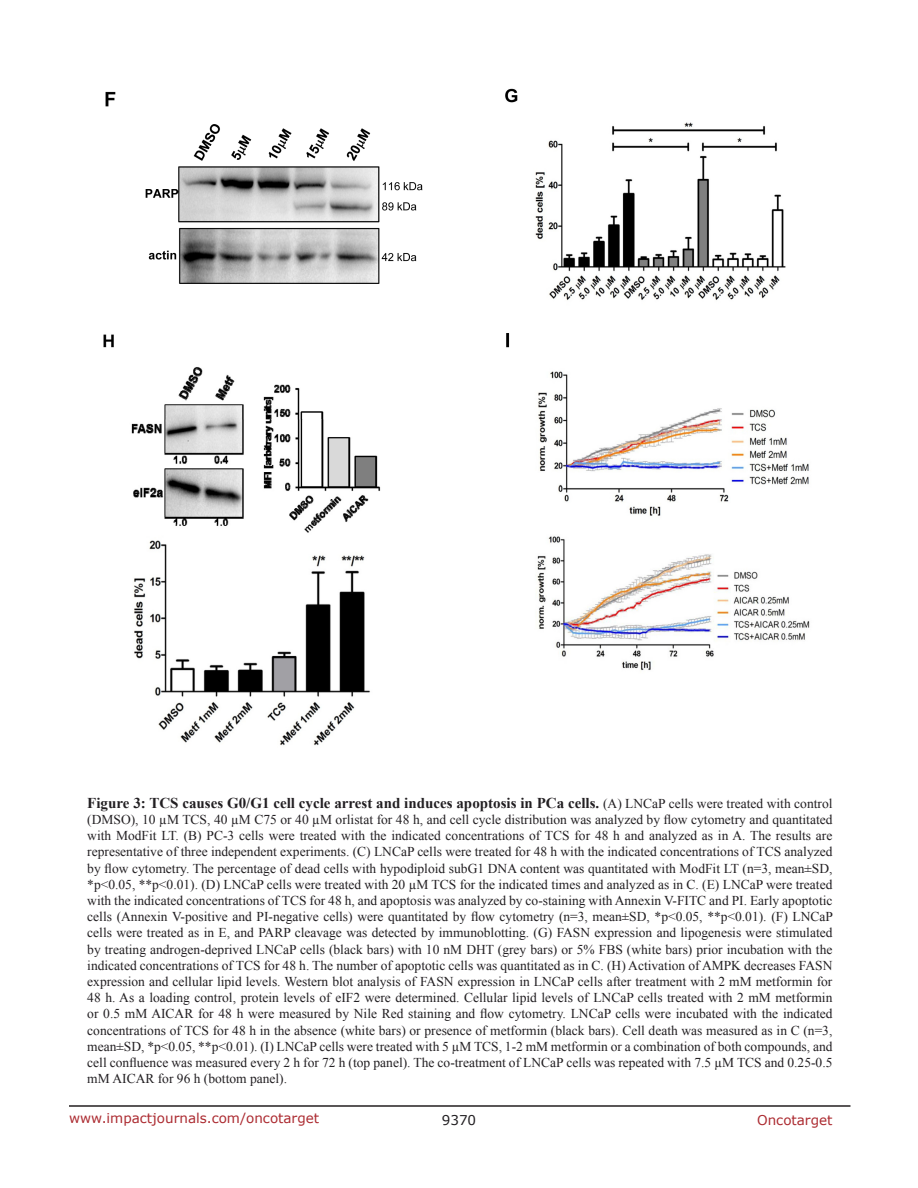
<style>
.page{position:relative;width:918px;height:1188px;background:#fff}
.page>*{position:absolute;margin:0;border:0;box-sizing:border-box;transform-origin:0 0}
.FigureText{font:700 15px "Times New Roman";color:#221f22}
.FigureText-2{font:13.5px/16.2px "Times New Roman";color:#221f22;text-align:justify}
.t1{font:13.5px "Verdana";color:#ac2b31}
.t2{font:13.5px "Verdana";color:#221f22}
.s1{font-weight:400;font-size:13.5px}
</style>
<div class="page">
<hr style="left:69px;top:1105px;width:781px;height:2px;background:#231f20">
<img style="left:105px;top:91px;width:318px;height:193px">
<img style="left:505px;top:88px;width:281px;height:213px">
<img style="left:103px;top:334px;width:278px;height:412px">
<img style="left:506px;top:333px;width:304px;height:338px">
<p class="FigureText" style="left:87px;top:792px;width:747px">Figure 3: TCS causes G0/G1 cell cycle arrest and induces apoptosis in PCa cells. <span class="s1">(A) LNCaP cells were treated with control</span></p>
<p class="FigureText-2" style="left:87px;top:811px;width:747px">(DMSO), 10 µM TCS, 40 µM C75 or 40 µM orlistat for 48 h, and cell cycle distribution was analyzed by flow cytometry and quantitated with ModFit LT. (B) PC-3 cells were treated with the indicated concentrations of TCS for 48 h and analyzed as in A. The results are representative of three independent experiments. (C) LNCaP cells were treated for 48 h with the indicated concentrations of TCS analyzed by flow cytometry. The percentage of dead cells with hypodiploid subG1 DNA content was quantitated with ModFit LT (n=3, mean±SD, *p&lt;0.05, **p&lt;0.01). (D) LNCaP cells were treated with 20 µM TCS for the indicated times and analyzed as in C. (E) LNCaP were treated with the indicated concentrations of TCS for 48 h, and apoptosis was analyzed by co-staining with Annexin V-FITC and PI. Early apoptotic cells (Annexin V-positive and PI-negative cells) were quantitated by flow cytometry (n=3, mean±SD, *p&lt;0.05, **p&lt;0.01). (F) LNCaP cells were treated as in E, and PARP cleavage was detected by immunoblotting. (G) FASN expression and lipogenesis were stimulated by treating androgen-deprived LNCaP cells (black bars) with 10 nM DHT (grey bars) or 5% FBS (white bars) prior incubation with the indicated concentrations of TCS for 48 h. The number of apoptotic cells was quantitated as in C. (H) Activation of AMPK decreases FASN expression and cellular lipid levels. Western blot analysis of FASN expression in LNCaP cells after treatment with 2 mM metformin for 48 h. As a loading control, protein levels of eIF2 were determined. Cellular lipid levels of LNCaP cells treated with 2 mM metformin or 0.5 mM AICAR for 48 h were measured by Nile Red staining and flow cytometry. LNCaP cells were incubated with the indicated concentrations of TCS for 48 h in the absence (white bars) or presence of metformin (black bars). Cell death was measured as in C (n=3, mean±SD, *p&lt;0.05, **p&lt;0.01). (I) LNCaP cells were treated with 5 µM TCS, 1-2 mM metformin or a combination of both compounds, and cell confluence was measured every 2 h for 72 h (top panel). The co-treatment of LNCaP cells was repeated with 7.5 µM TCS and 0.25-0.5 mM AICAR for 96 h (bottom panel).</p>
<p class="t1" style="left:69px;top:1109px;width:252px">www.impactjournals.com/oncotarget</p>
<p class="t2" style="left:442px;top:1111px;width:36px">9370</p>
<p class="t1" style="left:757px;top:1111px;width:77px">Oncotarget</p>
</div>
